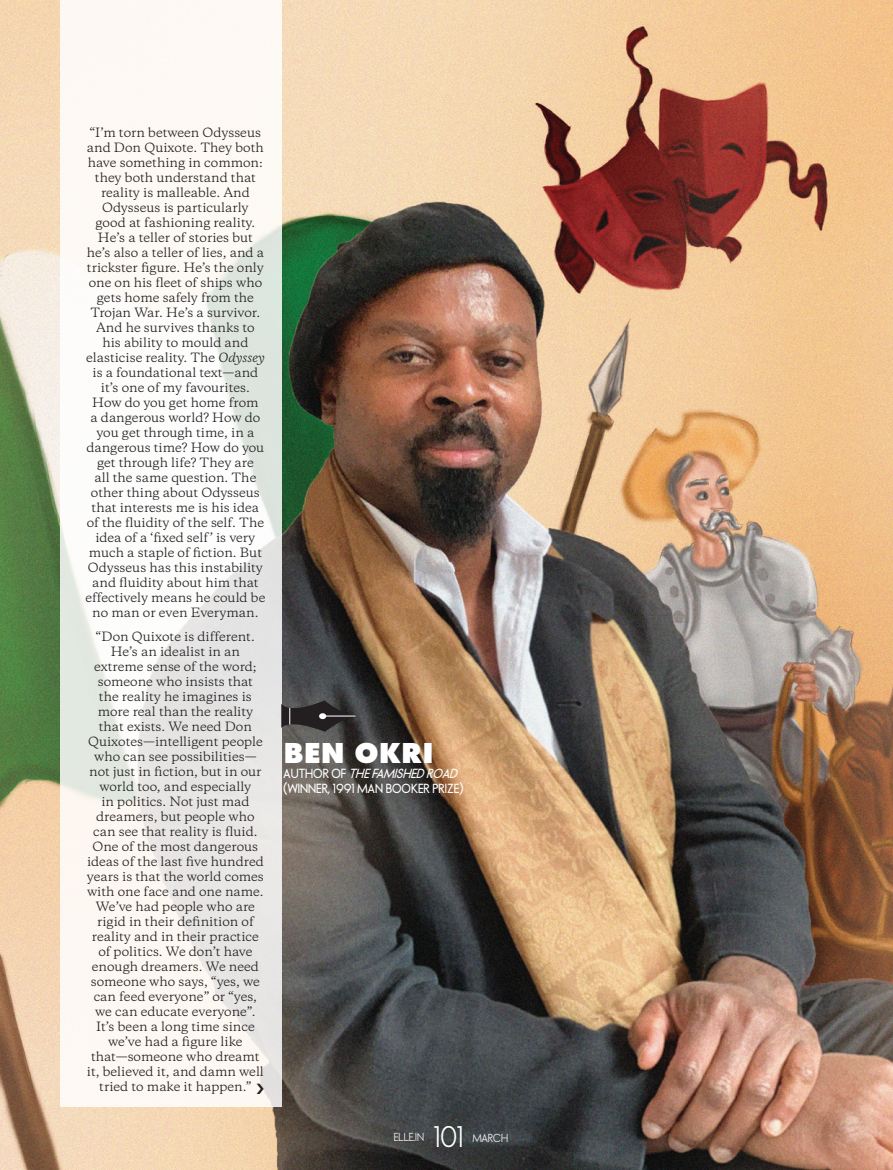
<style>
.page{position:relative;width:893px;height:1170px;background:#fff}
.page>*{position:absolute;margin:0;border:0;box-sizing:border-box;transform-origin:0 0}
.t1{font:900 30px "Elle Gabor Std";color:#fff}
.t2{font:500 27px "Elle Nova C";color:#fff}
.t3{font:12px/15px "Copernicus";color:#231f20;text-align:center}
.t4{font:600 12px/15px "Elle Nova C";color:#fff}
.t5{font:500 10.5px "Elle Nova C";color:#fff}
.s1{font-style:italic}
</style>
<div class="page">
<img style="left:1px;top:0;width:892px;height:1169px">
<svg style="left:60px;top:0;width:221px;height:1106px;fill:#fdf8f3"></svg>
<hr style="left:323px;top:715px;width:33px;height:1px;background:#fff">
<svg style="left:281px;top:700px;width:74px;height:31px;background:#3b3939"></svg>
<svg style="left:257px;top:1082px;width:7px;height:11px"></svg>
<p class="t3" style="left:85px;top:125px;width:182px">“I’m torn between Odysseus and Don Quixote. They both have something in common: they both understand that reality is malleable. And<br>Odysseus is particularly good at fashioning reality.<br>He’s a teller of stories but he’s also a teller of lies, and a trickster figure. He’s the only one on his fleet of ships who gets home safely from the<br>Trojan War. He’s a survivor.<br>And he survives thanks to his ability to mould and elasticise reality. The <span class="s1">Odyssey </span>is a foundational text—and it’s one of my favourites.<br>How do you get home from<br>a dangerous world? How do you get through time, in a dangerous time? How do you get through life? They are<br>all the same question. The other thing about Odysseus that interests me is his idea of the fluidity of the self. The idea of a ‘fixed self ’ is very much a staple of fiction. But<br>Odysseus has this instability and fluidity about him that effectively means he could be no man or even Everyman.</p>
<p class="t3" style="left:87px;top:629px;width:179px">“Don Quixote is different.<br>He’s an idealist in an extreme sense of the word; someone who insists that the reality he imagines is more real than the reality that exists. We need Don<br>Quixotes—intelligent people who can see possibilities— not just in fiction, but in our world too, and especially<br>in politics. Not just mad dreamers, but people who can see that reality is fluid.<br>One of the most dangerous ideas of the last five hundred years is that the world comes with one face and one name.<br>We’ve had people who are rigid in their definition of reality and in their practice of politics. We don’t have enough dreamers. We need someone who says, “yes, we can feed everyone” or “yes, we can educate everyone”.<br>It’s been a long time since we’ve had a figure like that—someone who dreamt it, believed it, and damn well tried to make it happen.”</p>
<h1 class="t1" style="left:284px;top:735px;width:152px">BEN OKRI</h1>
<p class="t4" style="left:284px;top:766px;width:181px">A U T H O R O F <span class="s1">THEFAMISHED ROAD </span>(WINNER, 1991 MAN BOOKER PRIZE)</p>
<p class="t5" style="left:394px;top:1131px;width:32px">ELLE.IN</p>
<h2 class="t2" style="left:434px;top:1121px;width:31px">101</h2>
<p class="t5" style="left:472px;top:1132px;width:37px">MARCH</p>
</div>
